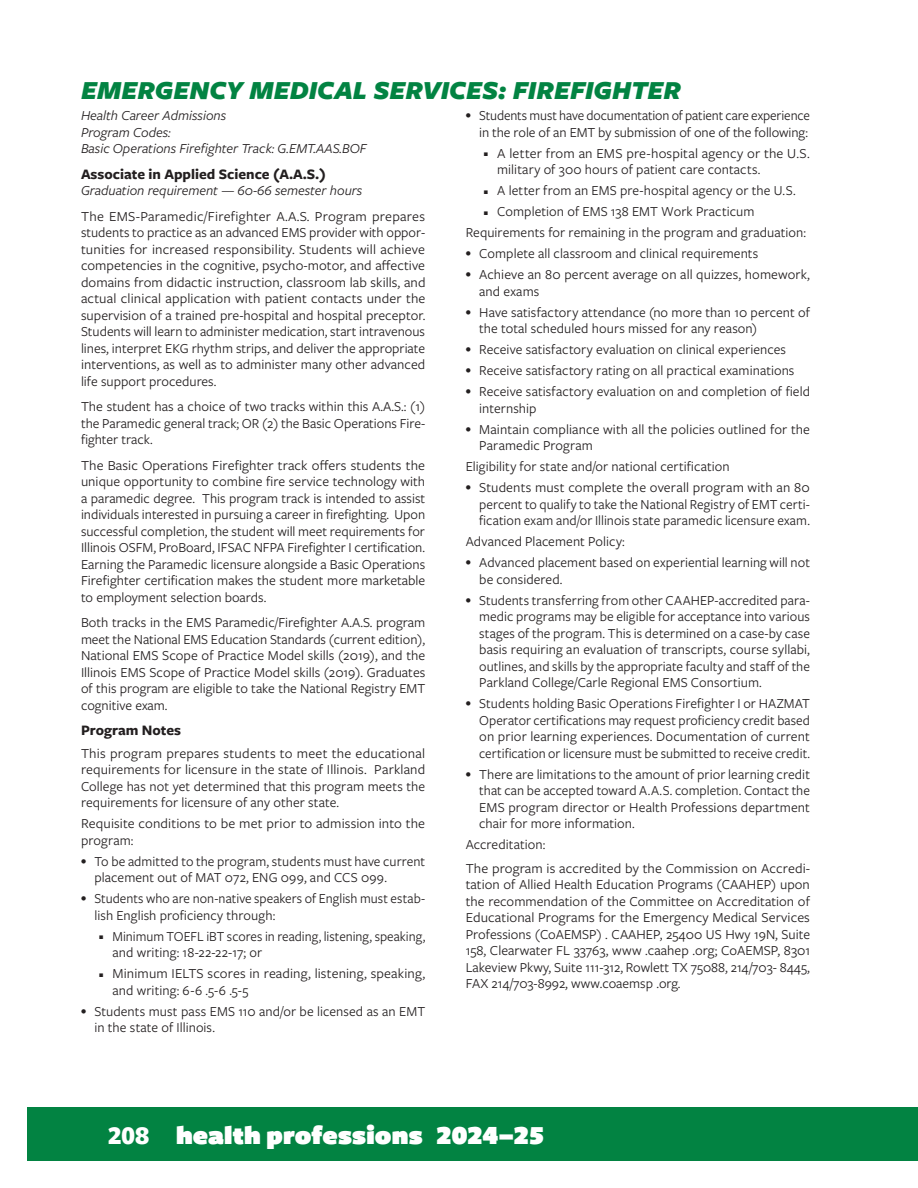
<style>
.page{position:relative;width:918px;height:1188px;background:#fff}
.page>*{position:absolute;margin:0;border:0;box-sizing:border-box;transform-origin:0 0}
.Program_Name{font:italic 900 27px "Freight Sans Pro";letter-spacing:.005em;color:#028342}
.t1{font:900 27px "Freight Sans U Pro Ultra";letter-spacing:.005em;color:#fff}
.Program_bold{font:700 15px "Freight Sans Pro";color:#231f20}
.Program_subheads{font:700 15px "Freight Sans Pro";color:#231f20}
.Program_body{font:14.25px/16.5px "Freight Sans Pro";letter-spacing:.005em;color:#231f20}
.Program_bullet{font:14.25px/16.5px "Freight Sans Pro";letter-spacing:.005em;color:#231f20;text-align:justify}
.Program_code_italics{font:italic 14.25px/16.5px "Freight Sans Pro";color:#231f20}
.Program_italic{font:italic 14.25px "Freight Sans Pro";color:#231f20}
.s1{font-family:"Freight Sans Pro"}
</style>
<div class="page">
<div style="left:27px;top:1107px;width:891px;height:54px;background:#028342"></div>
<p class="Program_Name" style="left:81px;top:72px;width:602px">EMERGENCY MEDICAL SERVICES: FIREFIGHTER</p>
<p class="Program_code_italics" style="left:81px;top:107px;width:147px">Health Career Admissions<br>Program Codes:</p>
<p class="Program_code_italics" style="left:81px;top:140px;width:287px">Basic Operations Firefighter Track: G.EMT.AAS.BOF</p>
<p class="Program_bold" style="left:81px;top:164px;width:246px">Associate in Applied Science (A.A.S.)</p>
<p class="Program_italic" style="left:81px;top:181px;width:283px">Graduation requirement — 60-66 semester hours</p>
<p class="Program_body" style="left:81px;top:207px;width:346px;text-align:justify">The EMS-Paramedic/Firefighter A.A.S. Program prepares students to practice as an advanced EMS provider with oppor&shy;tunities for increased responsibility. Students will achieve competencies in the cognitive, psycho-motor, and affective domains from didactic instruction, classroom lab skills, and actual clinical application with patient contacts under the supervision of a trained pre-hospital and hospital preceptor.<br>Students will learn to administer medication, start intravenous lines, interpret EKG rhythm strips, and deliver the appropriate interventions, as well as to administer many other advanced life support procedures.</p>
<p class="Program_body" style="left:81px;top:398px;width:346px;text-align:justify">The student has a choice of two tracks within this A.A.S.: (1) the Paramedic general track; OR (2) the Basic Operations Fire&shy;fighter track.</p>
<p class="Program_body" style="left:81px;top:456px;width:346px;text-align:justify">The Basic Operations Firefighter track offers students the unique opportunity to combine fire service technology with a paramedic degree. This program track is intended to assist individuals interested in pursuing a career in firefighting. Upon successful completion, the student will meet requirements for Illinois OSFM, ProBoard, IFSAC NFPA Firefighter I certification.<br>Earning the Paramedic licensure alongside a Basic Operations Firefighter certification makes the student more marketable to employment selection boards.</p>
<p class="Program_body" style="left:81px;top:614px;width:346px;text-align:justify">Both tracks in the EMS Paramedic/Firefighter A.A.S. program meet the National EMS Education Standards (current edition), National EMS Scope of Practice Model skills (2019), and the Illinois EMS Scope of Practice Model skills (2019). Graduates of this program are eligible to take the National Registry EMT cognitive exam.</p>
<p class="Program_subheads" style="left:81px;top:720px;width:102px">Program Notes</p>
<p class="Program_bullet" style="left:81px;top:744px;width:346px">This program prepares students to meet the educational requirements for licensure in the state of Illinois. Parkland College has not yet determined that this program meets the requirements for licensure of any other state.</p>
<p class="Program_bullet" style="left:81px;top:815px;width:346px">Requisite conditions to be met prior to admission into the program:</p>
<p class="Program_body" style="left:94px;top:852px;width:332px;text-indent:-14px"><sup>•</sup> To be admitted to the program, students must have current placement out of MAT 072, ENG 099, and CCS 099.</p>
<p class="Program_body" style="left:94px;top:890px;width:332px;text-indent:-14px"><sup>•</sup> Students who are non-native speakers of English must estab&shy;lish English proficiency through:</p>
<p class="Program_body" style="left:112px;top:927px;width:314px">Minimum TOEFL iBT scores in reading, listening, speaking, and writing: 18-22-22-17; or</p>
<p class="Program_body" style="left:112px;top:965px;width:314px">Minimum IELTS scores in reading, listening, speaking, and writing: 6-6 .5-6 .5-5</p>
<p class="Program_body" style="left:94px;top:1002px;width:332px;text-indent:-14px"><sup>•</sup> Students must pass EMS 110 and/or be licensed as an EMT in the state of Illinois.</p>
<p class="Program_body" style="left:466px;top:107px;width:346px;text-align:right"><sup>•</sup> Students must have documentation of patient care experience in the role of an EMT by submission of one of the following:</p>
<p class="Program_body" style="left:497px;top:144px;width:314px">A letter from an EMS pre-hospital agency or the U.S. military of 300 hours of patient care contacts.</p>
<p class="Program_body" style="left:497px;top:182px;width:300px">A letter from an EMS pre-hospital agency or the U.S.</p>
<p class="Program_body" style="left:497px;top:203px;width:259px">Completion of EMS 138 EMT Work Practicum</p>
<p class="Program_bullet" style="left:466px;top:224px;width:342px">Requirements for remaining in the program and graduation:</p>
<p class="Program_body" style="left:466px;top:245px;width:294px"><sup>•</sup> Complete all classroom and clinical requirements</p>
<p class="Program_body" style="left:479px;top:266px;width:332px;text-indent:-14px"><sup>•</sup> Achieve an 80 percent average on all quizzes, homework, and exams</p>
<p class="Program_body" style="left:479px;top:303px;width:332px;text-indent:-14px"><sup>•</sup> Have satisfactory attendance (no more than 10 percent of the total scheduled hours missed for any reason)</p>
<p class="Program_body" style="left:466px;top:341px;width:322px"><sup>•</sup> Receive satisfactory evaluation on clinical experiences</p>
<p class="Program_body" style="left:466px;top:362px;width:330px"><sup>•</sup> Receive satisfactory rating on all practical examinations</p>
<p class="Program_body" style="left:479px;top:383px;width:332px;text-indent:-14px"><sup>•</sup> Receive satisfactory evaluation on and completion of field internship</p>
<p class="Program_body" style="left:479px;top:420px;width:332px;text-indent:-14px"><sup>•</sup> Maintain compliance with all the policies outlined for the<br>Paramedic Program</p>
<p class="Program_bullet" style="left:466px;top:458px;width:265px">Eligibility for state and/or national certification</p>
<p class="Program_body" style="left:479px;top:479px;width:332px;text-align:justify;text-indent:-14px"><sup>•</sup> Students must complete the overall program with an 80 percent to qualify to take the National Registry of EMT certi&shy;fication exam and/or Illinois state paramedic licensure exam.</p>
<p class="Program_bullet" style="left:466px;top:533px;width:161px">Advanced Placement Policy:</p>
<p class="Program_body" style="left:479px;top:554px;width:332px;text-indent:-14px"><sup>•</sup> Advanced placement based on experiential learning will not be considered.</p>
<p class="Program_body" style="left:479px;top:591px;width:332px;text-align:justify;text-indent:-14px"><sup>•</sup> Students transferring from other CAAHEP-accredited para&shy;medic programs may be eligible for acceptance into various stages of the program. This is determined on a case-by case basis requiring an evaluation of transcripts, course syllabi, outlines, and skills by the appropriate faculty and staff of the Parkland College/Carle Regional EMS Consortium.</p>
<p class="Program_body" style="left:479px;top:695px;width:332px;text-align:justify;text-indent:-14px"><sup>•</sup> Students holding Basic Operations Firefighter I or HAZMAT Operator certifications may request proficiency credit based on prior learning experiences. Documentation of current certification or licensure must be submitted to receive credit.</p>
<p class="Program_body" style="left:479px;top:765px;width:332px;text-align:justify;text-indent:-14px"><sup>•</sup> There are limitations to the amount of prior learning credit that can be accepted toward A.A.S. completion. Contact the EMS program director or Health Professions department chair for more information.</p>
<p class="Program_bullet" style="left:466px;top:836px;width:81px">Accreditation:</p>
<p class="Program_body" style="left:466px;top:859px;width:346px;text-align:justify">The program is accredited by the Commission on Accredi&shy;tation of Allied Health Education Programs (CAAHEP) upon the recommendation of the Committee on Accreditation of Educational Programs for the Emergency Medical Services Professions (CoAEMSP) . CAAHEP, 25400 US Hwy 19N, Suite 158, Clearwater FL 33763, www .caahep .org; CoAEMSP, 8301<br>Lakeview Pkwy, Suite 111-312, Rowlett TX 75088, 214/703- 8445, FAX 214/703-8992, www.coaemsp .org.</p>
<h1 class="t1" style="left:108px;top:1117px;width:438px"><span class="s1">208</span> health professions 2024–25</h1>
</div>
